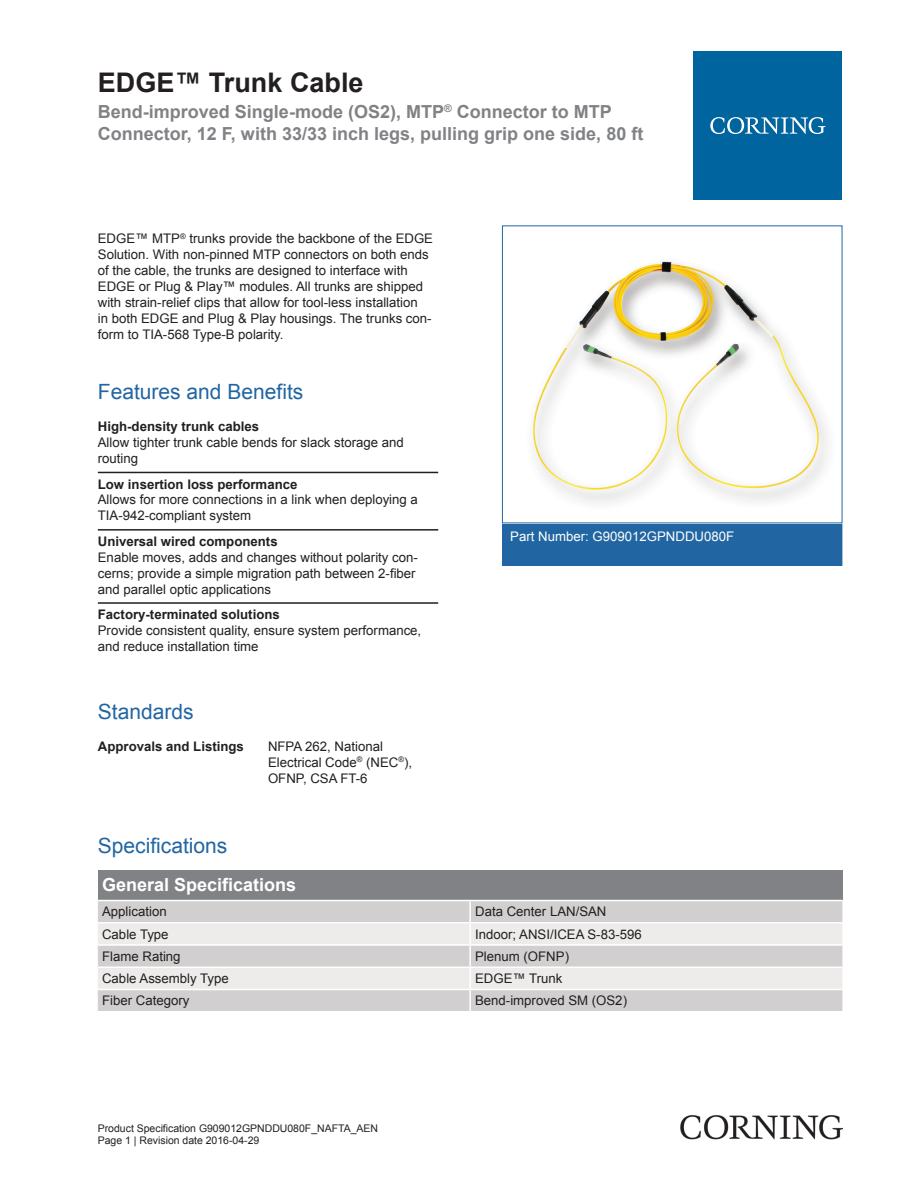
<style>
.page{position:relative;width:919px;height:1187px;background:#fff}
.page>*{position:absolute;margin:0;border:0;box-sizing:border-box;transform-origin:0 0}
.t1{font:700 27px "Arial";color:#231f20}
.t2{font:21px "Arial";color:#2166a2}
.t3{font:700 18px/21.6px "Arial";color:#808285}
.t4{font:700 18px "Arial";color:#fff}
.t5{font:13.2px/15.9px "Arial";color:#231f20}
.t6{font:700 13.2px "Arial";color:#231f20}
.t7{font:13.2px "Arial";color:#fff}
.t8{font:10.5px/12.6px "Arial";color:#231f20}
</style>
<div class="page">
<div style="left:502px;top:523px;width:340px;height:43px;background:#2166a2"></div>
<hr style="left:98px;top:471px;width:340px;height:2px;background:#231f20">
<hr style="left:98px;top:529px;width:340px;height:1px;background:#231f20">
<hr style="left:98px;top:602px;width:340px;height:1px;background:#231f20">
<div style="left:98px;top:869px;width:744px;height:30px;background:#808285"></div>
<div style="left:98px;top:901px;width:744px;height:109px;background:#d1cfcf"></div>
<svg style="left:98px;top:923px;width:744px;height:65px;background:#e4e3e2"></svg>
<hr style="left:469px;top:901px;width:2px;height:20px;background:#fff">
<hr style="left:469px;top:923px;width:2px;height:21px;background:#fff">
<hr style="left:469px;top:945px;width:2px;height:21px;background:#fff">
<hr style="left:469px;top:967px;width:2px;height:21px;background:#fff">
<hr style="left:469px;top:990px;width:2px;height:20px;background:#fff">
<hr style="left:98px;top:921px;width:372px;height:2px;background:#fff">
<hr style="left:470px;top:921px;width:372px;height:2px;background:#fff">
<hr style="left:98px;top:944px;width:372px;height:1px;background:#fff">
<hr style="left:470px;top:944px;width:372px;height:1px;background:#fff">
<hr style="left:98px;top:966px;width:372px;height:1px;background:#fff">
<hr style="left:470px;top:966px;width:372px;height:1px;background:#fff">
<hr style="left:98px;top:988px;width:372px;height:2px;background:#fff">
<hr style="left:470px;top:988px;width:372px;height:2px;background:#fff">
<div style="left:693px;top:51px;width:149px;height:149px;background:#00649e"></div>
<svg style="left:710px;top:117px;width:115px;height:17px"></svg>
<img style="left:680px;top:1115px;width:162px;height:24px">
<img style="left:532px;top:261px;width:296px;height:242px">
<h1 class="t1" style="left:98px;top:64px;width:267px">EDGE™ Trunk Cable</h1>
<h3 class="t3" style="left:98px;top:102px;width:547px">Bend-improved Single-mode (OS2), MTP<sup>®</sup> Connector to MTP<br>Connector, 12 F, with 33/33 inch legs, pulling grip one side, 80 ft</h3>
<p class="t5" style="left:98px;top:231px;width:337px">EDGE™ MTP<sup>®</sup> trunks provide the backbone of the EDGE Solution. With non -pinned MTP connectors on both ends of the cable, the trunks are designed to interface with EDGE or Plug &amp; Play™ modules. All trunks are shipped with strain -relief clips that allow for tool -less installation<br>in both EDGE and Plug &amp; Play housings. The trunks con&shy;form to TIA -568 Type -B polarity.</p>
<h2 class="t2" style="left:98px;top:378px;width:207px">Features and Benefits</h2>
<p class="t6" style="left:98px;top:418px;width:163px">High-density trunk cables</p>
<p class="t5" style="left:98px;top:434px;width:307px">Allow tighter trunk cable bends for slack storage and routing</p>
<p class="t6" style="left:98px;top:475px;width:201px">Low insertion loss performance</p>
<p class="t5" style="left:98px;top:492px;width:321px">Allows for more connections in a link when deploying a<br>TIA-942-compliant system</p>
<p class="t6" style="left:98px;top:532px;width:181px">Universal wired components</p>
<p class="t5" style="left:98px;top:549px;width:321px">Enable moves, adds and changes without polarity con&shy;cerns; provide a simple migration path between 2-fiber and parallel optic applications</p>
<p class="t6" style="left:98px;top:605px;width:183px">Factory-terminated solutions</p>
<p class="t5" style="left:98px;top:622px;width:325px">Provide consistent quality, ensure system performance, and reduce installation time</p>
<h2 class="t2" style="left:98px;top:697px;width:97px">Standards</h2>
<p class="t6" style="left:98px;top:737px;width:147px">Approvals and Listings</p>
<p class="t5" style="left:268px;top:738px;width:146px">NFPA 262, National<br>Electrical Code<sup>®</sup> (NEC<sup>®</sup>),<br>OFNP, CSA FT-6</p>
<p class="t7" style="left:510px;top:527px;width:225px">Part Number: G909012GPNDDU080F</p>
<h2 class="t2" style="left:98px;top:831px;width:131px">Specifications</h2>
<h3 class="t4" style="left:102px;top:873px;width:196px">General Specifications</h3>
<p class="t5" style="left:102px;top:903px;width:66px">Application</p>
<p class="t5" style="left:475px;top:903px;width:133px">Data Center LAN/SAN</p>
<p class="t5" style="left:102px;top:926px;width:68px">Cable Type</p>
<p class="t5" style="left:475px;top:926px;width:168px">Indoor; ANSI/ICEA S-83-596</p>
<p class="t5" style="left:102px;top:948px;width:80px">Flame Rating</p>
<p class="t5" style="left:475px;top:948px;width:95px">Plenum (OFNP)</p>
<p class="t5" style="left:102px;top:970px;width:128px">Cable Assembly Type</p>
<p class="t5" style="left:475px;top:970px;width:89px">EDGE™ Trunk</p>
<p class="t5" style="left:102px;top:992px;width:89px">Fiber Category</p>
<p class="t5" style="left:475px;top:992px;width:153px">Bend-improved SM (OS2)</p>
<p class="t8" style="left:98px;top:1121px;width:282px">Product Specification G909012GPNDDU080F_NAFTA_AEN<br>Page 1 | Revision date 2016-04-29</p>
</div>
